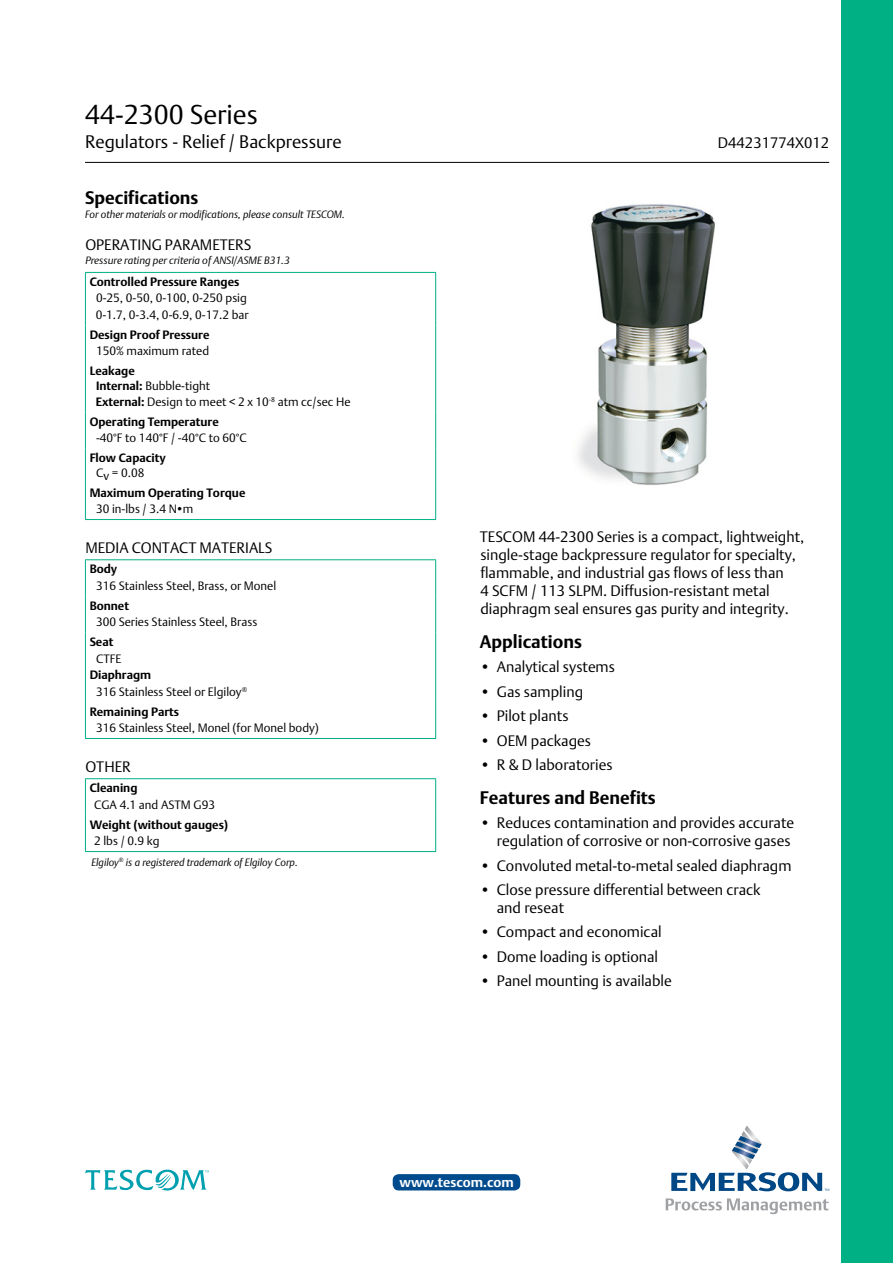
<style>
.page{position:relative;width:893px;height:1263px;background:#fff}
.page>*{position:absolute;margin:0;border:0;box-sizing:border-box;transform-origin:0 0}
.t1{font:27px "DTL Argo T Light";color:#000}
.t2{font:700 18px "DTL Argo T";color:#000}
.t3{font:18px "DTL Argo T Light";color:#000}
.t4{font:15px/18px "DTL Argo T Light";color:#000}
.t5{font:700 13.5px "DTL Argo T";color:#fff}
.t6{font:12px/16.5px "DTL Argo T Light";color:#000}
.t7{font:700 12px "DTL Argo T";color:#000}
.t8{font:italic 10.5px "DTL Argo T Light";color:#000}
.s1{font-family:"DTL Argo T";font-weight:700}
</style>
<div class="page">
<div style="left:842px;top:0;width:51px;height:1263px;background:#00b085"></div>
<hr style="left:85px;top:162px;width:744px;height:1px;background:#000">
<hr style="left:85px;top:272px;width:351px;height:1px;background:#00b085">
<hr style="left:85px;top:519px;width:351px;height:1px;background:#00b085">
<hr style="left:85px;top:273px;width:1px;height:52px;background:#00b085">
<hr style="left:435px;top:273px;width:1px;height:52px;background:#00b085">
<hr style="left:85px;top:325px;width:1px;height:87px;background:#00b085">
<hr style="left:435px;top:325px;width:1px;height:87px;background:#00b085">
<hr style="left:85px;top:412px;width:1px;height:36px;background:#00b085">
<hr style="left:435px;top:412px;width:1px;height:36px;background:#00b085">
<hr style="left:85px;top:448px;width:1px;height:36px;background:#00b085">
<hr style="left:435px;top:448px;width:1px;height:36px;background:#00b085">
<hr style="left:85px;top:484px;width:1px;height:35px;background:#00b085">
<hr style="left:435px;top:484px;width:1px;height:35px;background:#00b085">
<hr style="left:85px;top:559px;width:351px;height:1px;background:#00b085">
<hr style="left:85px;top:560px;width:1px;height:36px;background:#00b085">
<hr style="left:435px;top:560px;width:1px;height:36px;background:#00b085">
<hr style="left:85px;top:596px;width:1px;height:37px;background:#00b085">
<hr style="left:435px;top:596px;width:1px;height:37px;background:#00b085">
<hr style="left:85px;top:633px;width:1px;height:69px;background:#00b085">
<hr style="left:435px;top:633px;width:1px;height:69px;background:#00b085">
<hr style="left:85px;top:702px;width:1px;height:36px;background:#00b085">
<hr style="left:435px;top:702px;width:1px;height:36px;background:#00b085">
<hr style="left:85px;top:738px;width:351px;height:1px;background:#00b085">
<hr style="left:85px;top:778px;width:351px;height:1px;background:#00b085">
<hr style="left:85px;top:779px;width:1px;height:36px;background:#00b085">
<hr style="left:435px;top:779px;width:1px;height:36px;background:#00b085">
<hr style="left:85px;top:815px;width:1px;height:36px;background:#00b085">
<hr style="left:435px;top:815px;width:1px;height:36px;background:#00b085">
<hr style="left:85px;top:851px;width:351px;height:1px;background:#00b085">
<img style="left:578px;top:204px;width:137px;height:281px">
<svg style="left:671px;top:1125px;width:158px;height:66px"></svg>
<svg style="left:666px;top:1198px;width:162px;height:16px"></svg>
<svg style="left:85px;top:1170px;width:124px;height:20px"></svg>
<div style="left:393px;top:1174px;width:127px;height:16px;background:#004b8d;border-radius:6px"></div>
<h1 class="t1" style="left:85px;top:98px;width:174px">44-2300 Series</h1>
<p class="t3" style="left:85px;top:131px;width:258px">Regulators - Relief / Backpressure</p>
<p class="t4" style="left:718px;top:133px;width:113px">D44231774X012</p>
<p class="t2" style="left:85px;top:187px;width:115px">Specifications</p>
<p class="t8" style="left:85px;top:208px;width:261px">For other materials or modifications, please consult TESCOM.</p>
<p class="t4" style="left:85px;top:236px;width:168px">OPERATING PARAMETERS</p>
<p class="t8" style="left:85px;top:254px;width:206px">Pressure rating per criteria of ANSI/ASME B31.3</p>
<p class="t7" style="left:90px;top:275px;width:151px">Controlled Pressure Ranges</p>
<p class="t6" style="left:96px;top:290px;width:154px">0-25, 0-50, 0-100, 0-250 psig<br>0-1.7, 0-3.4, 0-6.9, 0-17.2 bar</p>
<p class="t7" style="left:90px;top:327px;width:121px">Design Proof Pressure</p>
<p class="t6" style="left:96px;top:342px;width:115px">150% maximum rated</p>
<p class="t7" style="left:90px;top:363px;width:47px">Leakage</p>
<p class="t6" style="left:96px;top:378px;width:257px;line-height:15.8px"><span class="s1">internal:</span> Bubble-tight<br><span class="s1">External:</span> Design to meet &lt; 2 x 10<sup>-8</sup> atm cc/sec He</p>
<p class="t7" style="left:90px;top:415px;width:131px">Operating Temperature</p>
<p class="t6" style="left:96px;top:429px;width:152px">-40°F to 140°F / -40°C to 60°C</p>
<p class="t7" style="left:90px;top:450px;width:78px">Flow Capacity</p>
<p class="t6" style="left:96px;top:465px;width:50px">Cv = 0.08</p>
<p class="t7" style="left:90px;top:486px;width:157px">maximum Operating Torque</p>
<p class="t6" style="left:96px;top:500px;width:99px">30 in-lbs / 3.4 N•m</p>
<p class="t4" style="left:85px;top:539px;width:189px">MEDIA CONTACT MATERIALS</p>
<p class="t7" style="left:90px;top:562px;width:29px">Body</p>
<p class="t6" style="left:96px;top:577px;width:182px">316 Stainless Steel, Brass, or Monel</p>
<p class="t7" style="left:90px;top:598px;width:41px">Bonnet</p>
<p class="t6" style="left:96px;top:614px;width:163px">300 Series Stainless Steel, Brass</p>
<p class="t7" style="left:90px;top:635px;width:25px">Seat</p>
<p class="t6" style="left:96px;top:650px;width:27px">CTFE</p>
<p class="t7" style="left:90px;top:668px;width:63px">Diaphragm</p>
<p class="t6" style="left:96px;top:683px;width:153px">316 Stainless Steel or Elgiloy<sup>®</sup></p>
<p class="t7" style="left:90px;top:704px;width:91px">Remaining Parts</p>
<p class="t6" style="left:96px;top:719px;width:224px">316 Stainless Steel, Monel (for Monel body)</p>
<p class="t4" style="left:85px;top:758px;width:47px">OTHER</p>
<p class="t7" style="left:90px;top:781px;width:49px">Cleaning</p>
<p class="t6" style="left:94px;top:796px;width:122px">CGA 4.1 and ASTM G93</p>
<p class="t7" style="left:90px;top:817px;width:140px">Weight (without gauges)</p>
<p class="t6" style="left:94px;top:832px;width:67px">2 lbs / 0.9 kg</p>
<p class="t8" style="left:91px;top:856px;width:208px">Elgiloy<sup>®</sup> is a registered trademark of Elgiloy Corp.</p>
<p class="t4" style="left:480px;top:528px;width:326px">TESCOM 44-2300 Series is a compact, lightweight, single-stage backpressure regulator for specialty, flammable, and industrial gas flows of less than<br>4 SCFM / 113 SLPM. Diffusion-resistant metal diaphragm seal ensures gas purity and integrity.</p>
<p class="t2" style="left:480px;top:631px;width:104px">Applications</p>
<p class="t4" style="left:480px;top:658px;width:137px">• Analytical systems</p>
<p class="t4" style="left:480px;top:682px;width:105px">• Gas sampling</p>
<p class="t4" style="left:480px;top:707px;width:90px">• Pilot plants</p>
<p class="t4" style="left:480px;top:731px;width:113px">• OEM packages</p>
<p class="t4" style="left:480px;top:755px;width:134px">• R &amp; D laboratories</p>
<p class="t2" style="left:480px;top:787px;width:178px">Features and Benefits</p>
<p class="t4" style="left:480px;top:814px;width:316px;text-align:right">• Reduces contamination and provides accurate regulation of corrosive or non-corrosive gases</p>
<p class="t4" style="left:480px;top:856px;width:313px">• Convoluted metal-to-metal sealed diaphragm</p>
<p class="t4" style="left:497px;top:880px;width:265px;text-indent:-17px">• Close pressure differential between crack and reseat</p>
<p class="t4" style="left:480px;top:923px;width:183px">• Compact and economical</p>
<p class="t4" style="left:480px;top:947px;width:180px">• Dome loading is optional</p>
<p class="t4" style="left:480px;top:971px;width:194px">• Panel mounting is available</p>
<p class="t5" style="left:400px;top:1174px;width:116px">www.tescom.com</p>
</div>
